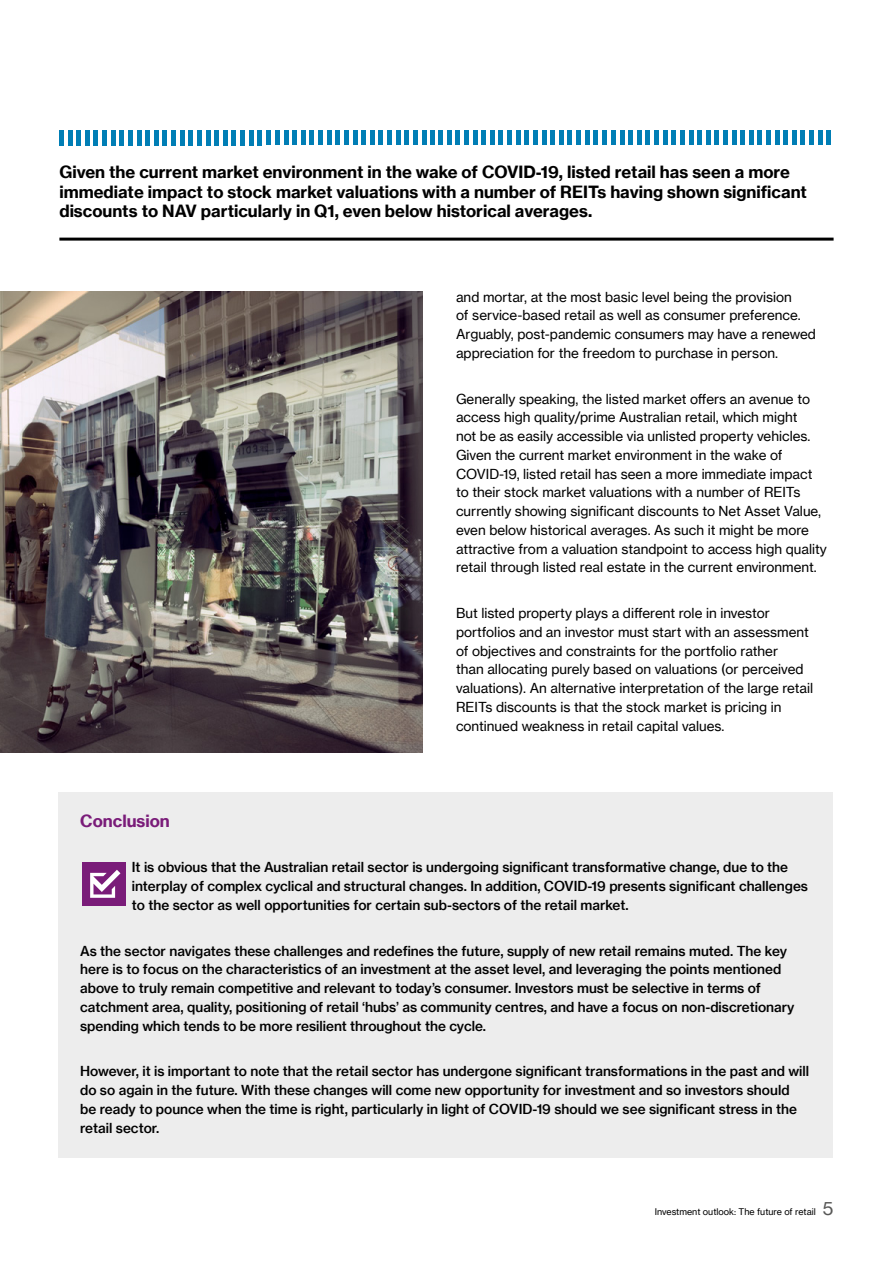
<style>
.page{position:relative;width:893px;height:1263px;background:#fff}
.page>*{position:absolute;margin:0;border:0;box-sizing:border-box;transform-origin:0 0}
.t1{font:16.5px/19.5px "N Haas Grotesk TX Pro 75 Bd";color:#000}
.t2{font:16.5px "N Haas Grotesk TX Pro 75 Bd";color:#7a1c79}
.t3{font:13.5px/18.8px "N Haas Grotesk TX Pro 55 Rg";color:#000}
.t4{font:13.5px/18.8px "N Haas Grotesk TX Pro 65 Md";color:#000}
.t5{font:9px "N Haas Grotesk TX Pro 55 Rg";color:#000}
.s1{font-size:18px;color:#575756}
</style>
<div class="page">
<hr style="left:59px;top:238px;width:775px;height:3px;background:#000">
<div style="left:59px;top:130px;width:5px;height:15px;background:#007eb5"></div>
<hr style="left:68px;top:130px;width:4px;height:15px;background:#007eb5">
<hr style="left:77px;top:130px;width:4px;height:15px;background:#007eb5">
<hr style="left:85px;top:130px;width:4px;height:15px;background:#007eb5">
<hr style="left:94px;top:130px;width:4px;height:15px;background:#007eb5">
<div style="left:102px;top:130px;width:5px;height:15px;background:#007eb5"></div>
<hr style="left:111px;top:130px;width:4px;height:15px;background:#007eb5">
<hr style="left:120px;top:130px;width:4px;height:15px;background:#007eb5">
<div style="left:128px;top:130px;width:5px;height:15px;background:#007eb5"></div>
<hr style="left:137px;top:130px;width:4px;height:15px;background:#007eb5">
<hr style="left:146px;top:130px;width:4px;height:15px;background:#007eb5">
<hr style="left:154px;top:130px;width:4px;height:15px;background:#007eb5">
<hr style="left:163px;top:130px;width:4px;height:15px;background:#007eb5">
<div style="left:171px;top:130px;width:5px;height:15px;background:#007eb5"></div>
<hr style="left:180px;top:130px;width:4px;height:15px;background:#007eb5">
<hr style="left:189px;top:130px;width:4px;height:15px;background:#007eb5">
<hr style="left:197px;top:130px;width:4px;height:15px;background:#007eb5">
<hr style="left:206px;top:130px;width:4px;height:15px;background:#007eb5">
<hr style="left:215px;top:130px;width:4px;height:15px;background:#007eb5">
<hr style="left:223px;top:130px;width:4px;height:15px;background:#007eb5">
<hr style="left:232px;top:130px;width:4px;height:15px;background:#007eb5">
<div style="left:240px;top:130px;width:5px;height:15px;background:#007eb5"></div>
<hr style="left:249px;top:130px;width:4px;height:15px;background:#007eb5">
<hr style="left:258px;top:130px;width:4px;height:15px;background:#007eb5">
<hr style="left:267px;top:130px;width:4px;height:15px;background:#007eb5">
<div style="left:275px;top:130px;width:5px;height:15px;background:#007eb5"></div>
<hr style="left:284px;top:130px;width:4px;height:15px;background:#007eb5">
<hr style="left:293px;top:130px;width:4px;height:15px;background:#007eb5">
<hr style="left:301px;top:130px;width:4px;height:15px;background:#007eb5">
<hr style="left:310px;top:130px;width:4px;height:15px;background:#007eb5">
<div style="left:318px;top:130px;width:5px;height:15px;background:#007eb5"></div>
<hr style="left:327px;top:130px;width:4px;height:15px;background:#007eb5">
<hr style="left:336px;top:130px;width:4px;height:15px;background:#007eb5">
<div style="left:344px;top:130px;width:5px;height:15px;background:#007eb5"></div>
<hr style="left:353px;top:130px;width:4px;height:15px;background:#007eb5">
<hr style="left:362px;top:130px;width:4px;height:15px;background:#007eb5">
<hr style="left:370px;top:130px;width:4px;height:15px;background:#007eb5">
<hr style="left:379px;top:130px;width:4px;height:15px;background:#007eb5">
<div style="left:387px;top:130px;width:5px;height:15px;background:#007eb5"></div>
<hr style="left:396px;top:130px;width:4px;height:15px;background:#007eb5">
<hr style="left:405px;top:130px;width:4px;height:15px;background:#007eb5">
<hr style="left:413px;top:130px;width:4px;height:15px;background:#007eb5">
<hr style="left:422px;top:130px;width:4px;height:15px;background:#007eb5">
<hr style="left:431px;top:130px;width:4px;height:15px;background:#007eb5">
<div style="left:438px;top:130px;width:5px;height:15px;background:#007eb5"></div>
<hr style="left:447px;top:130px;width:4px;height:15px;background:#007eb5">
<hr style="left:456px;top:130px;width:4px;height:15px;background:#007eb5">
<div style="left:464px;top:130px;width:5px;height:15px;background:#007eb5"></div>
<hr style="left:473px;top:130px;width:4px;height:15px;background:#007eb5">
<hr style="left:482px;top:130px;width:4px;height:15px;background:#007eb5">
<hr style="left:490px;top:130px;width:4px;height:15px;background:#007eb5">
<hr style="left:499px;top:130px;width:4px;height:15px;background:#007eb5">
<div style="left:507px;top:130px;width:5px;height:15px;background:#007eb5"></div>
<hr style="left:516px;top:130px;width:4px;height:15px;background:#007eb5">
<hr style="left:525px;top:130px;width:4px;height:15px;background:#007eb5">
<hr style="left:533px;top:130px;width:4px;height:15px;background:#007eb5">
<hr style="left:542px;top:130px;width:4px;height:15px;background:#007eb5">
<hr style="left:551px;top:130px;width:4px;height:15px;background:#007eb5">
<hr style="left:559px;top:130px;width:4px;height:15px;background:#007eb5">
<hr style="left:568px;top:130px;width:4px;height:15px;background:#007eb5">
<div style="left:576px;top:130px;width:5px;height:15px;background:#007eb5"></div>
<hr style="left:585px;top:130px;width:4px;height:15px;background:#007eb5">
<hr style="left:594px;top:130px;width:4px;height:15px;background:#007eb5">
<hr style="left:602px;top:130px;width:4px;height:15px;background:#007eb5">
<hr style="left:611px;top:130px;width:4px;height:15px;background:#007eb5">
<hr style="left:620px;top:130px;width:4px;height:15px;background:#007eb5">
<hr style="left:629px;top:130px;width:4px;height:15px;background:#007eb5">
<hr style="left:637px;top:130px;width:4px;height:15px;background:#007eb5">
<hr style="left:646px;top:130px;width:4px;height:15px;background:#007eb5">
<div style="left:654px;top:130px;width:5px;height:15px;background:#007eb5"></div>
<hr style="left:663px;top:130px;width:4px;height:15px;background:#007eb5">
<hr style="left:672px;top:130px;width:4px;height:15px;background:#007eb5">
<hr style="left:680px;top:130px;width:4px;height:15px;background:#007eb5">
<hr style="left:689px;top:130px;width:4px;height:15px;background:#007eb5">
<div style="left:697px;top:130px;width:5px;height:15px;background:#007eb5"></div>
<hr style="left:706px;top:130px;width:4px;height:15px;background:#007eb5">
<hr style="left:715px;top:130px;width:4px;height:15px;background:#007eb5">
<div style="left:723px;top:130px;width:5px;height:15px;background:#007eb5"></div>
<hr style="left:732px;top:130px;width:4px;height:15px;background:#007eb5">
<hr style="left:741px;top:130px;width:4px;height:15px;background:#007eb5">
<hr style="left:749px;top:130px;width:4px;height:15px;background:#007eb5">
<hr style="left:758px;top:130px;width:4px;height:15px;background:#007eb5">
<div style="left:766px;top:130px;width:5px;height:15px;background:#007eb5"></div>
<hr style="left:775px;top:130px;width:4px;height:15px;background:#007eb5">
<hr style="left:784px;top:130px;width:4px;height:15px;background:#007eb5">
<hr style="left:792px;top:130px;width:4px;height:15px;background:#007eb5">
<hr style="left:801px;top:130px;width:4px;height:15px;background:#007eb5">
<div style="left:809px;top:130px;width:5px;height:15px;background:#007eb5"></div>
<hr style="left:818px;top:130px;width:4px;height:15px;background:#007eb5">
<hr style="left:827px;top:130px;width:4px;height:15px;background:#007eb5">
<div style="left:59px;top:792px;width:774px;height:366px;background:#ededed"></div>
<div style="left:82px;top:862px;width:43px;height:44px;background:#7a1c79"></div>
<svg style="left:90px;top:870px;width:30px;height:28px"></svg>
<img style="left:0;top:291px;width:422px;height:462px">
<p class="t1" style="left:59px;top:163px;width:749px">Given the current market environment in the wake of COVID-19, listed retail has seen a more immediate impact to stock market valuations with a number of REITs having shown significant discounts to NAV particularly in Q1, even below historical averages.</p>
<p class="t3" style="left:456px;top:287px;width:361px">and mortar, at the most basic level being the provision<br>of service-based retail as well as consumer preference.<br>Arguably, post-pandemic consumers may have a renewed appreciation for the freedom to purchase in person.</p>
<p class="t3" style="left:456px;top:389px;width:372px">Generally speaking, the listed market offers an avenue to access high quality/prime Australian retail, which might<br>not be as easily accessible via unlisted property vehicles.<br>Given the current market environment in the wake of COVID-19, listed retail has seen a more immediate impact to their stock market valuations with a number of REITs currently showing significant discounts to Net Asset Value, even below historical averages. As such it might be more attractive from a valuation standpoint to access high quality retail through listed real estate in the current environment.</p>
<p class="t3" style="left:456px;top:604px;width:359px">But listed property plays a different role in investor portfolios and an investor must start with an assessment of objectives and constraints for the portfolio rather<br>than allocating purely based on valuations (or perceived valuations). An alternative interpretation of the large retail REITs discounts is that the stock market is pricing in continued weakness in retail capital values.</p>
<p class="t2" style="left:80px;top:810px;width:91px">Conclusion</p>
<p class="t4" style="left:132px;top:858px;width:678px">It is obvious that the Australian retail sector is undergoing significant transformative change, due to the interplay of complex cyclical and structural changes. In addition, COVID-19 presents significant challenges to the sector as well opportunities for certain sub-sectors of the retail market.</p>
<p class="t4" style="left:80px;top:941px;width:716px">As the sector navigates these challenges and redefines the future, supply of new retail remains muted. The key here is to focus on the characteristics of an investment at the asset level, and leveraging the points mentioned above to truly remain competitive and relevant to today’s consumer. Investors must be selective in terms of catchment area, quality, positioning of retail ‘hubs’ as community centres, and have a focus on non-discretionary spending which tends to be more resilient throughout the cycle.</p>
<p class="t4" style="left:80px;top:1062px;width:730px">However, it is important to note that the retail sector has undergone significant transformations in the past and will do so again in the future. With these changes will come new opportunity for investment and so investors should<br>be ready to pounce when the time is right, particularly in light of COVID-19 should we see significant stress in the retail sector.</p>
<p class="t5" style="left:655px;top:1206px;width:180px">Investment outlook: The future of retail <span class="s1">5</span></p>
</div>
